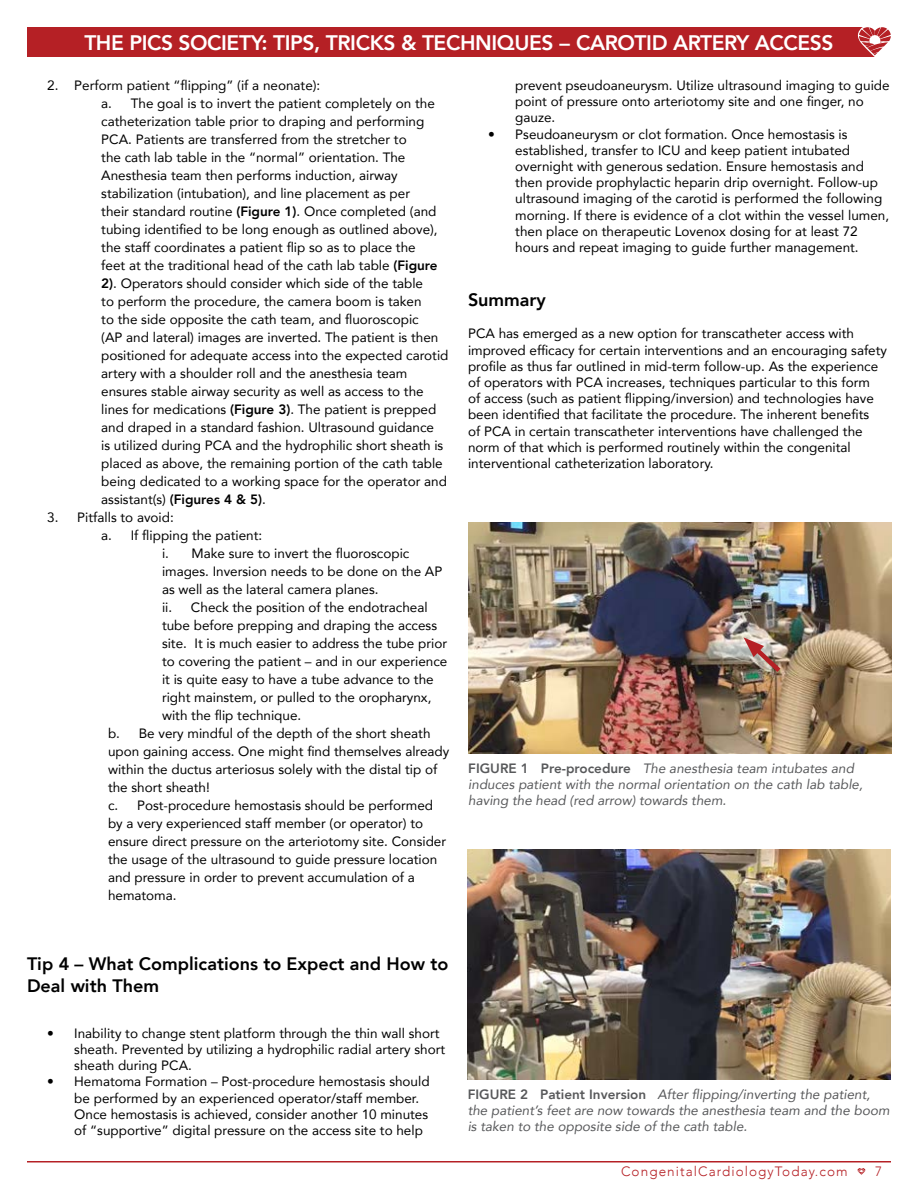
<style>
.page{position:relative;width:918px;height:1188px;background:#fff}
.page>*{position:absolute;margin:0;border:0;box-sizing:border-box;transform-origin:0 0}
.t1{font:800 21px "Avenir";letter-spacing:-.02em;color:#fff}
.t2{font:800 18px/21.6px "Avenir";color:#000}
.t3{font:13.5px/18px "Avenir";color:#000}
.t4{font:italic 13.5px/16.2px "Avenir";color:#58595b}
.t5{font:300 13.5px "Avenir";letter-spacing:.08em;color:#b52025}
.s1{font-weight:800}
.s2{font-weight:800;font-style:normal}
</style>
<div class="page">
<hr style="left:27px;top:1161px;width:864px;height:1px;background:#b52025">
<div style="left:27px;top:27px;width:848px;height:29px;background:#b52025"></div>
<svg style="left:857px;top:27px;width:34px;height:30px"></svg>
<svg style="left:857px;top:1168px;width:9px;height:7px"></svg>
<img style="left:468px;top:849px;width:423px;height:231px">
<img style="left:468px;top:523px;width:423px;height:231px">
<img style="left:744px;top:637px;width:41px;height:40px">
<h1 class="t1" style="left:84px;top:26px;width:751px">THE PICS SOCIETY: TIPS, TRICKS &amp; TECHNIQUES – CAROTID ARTERY ACCESS</h1>
<p class="t3" style="left:101px;top:76px;width:349px;text-indent:-54px">2. Perform patient “flipping” (if a neonate):<br>a. The goal is to invert the patient completely on the catheterization table prior to draping and performing PCA. Patients are transferred from the stretcher to<br>the cath lab table in the “normal” orientation. The Anesthesia team then performs induction, airway stabilization (intubation), and line placement as per<br>their standard routine <span class="s1">(Figure 1)</span>. Once completed (and tubing identified to be long enough as outlined above), the staff coordinates a patient flip so as to place the<br>feet at the traditional head of the cath lab table <span class="s1">(Figure 2)</span>. Operators should consider which side of the table<br>to perform the procedure, the camera boom is taken<br>to the side opposite the cath team, and fluoroscopic<br>(AP and lateral) images are inverted. The patient is then positioned for adequate access into the expected carotid artery with a shoulder roll and the anesthesia team ensures stable airway security as well as access to the lines for medications <span class="s1">(Figure 3)</span>. The patient is prepped and draped in a standard fashion. Ultrasound guidance<br>is utilized during PCA and the hydrophilic short sheath is placed as above, the remaining portion of the cath table being dedicated to a working space for the operator and assistant(s) <span class="s1">(Figures 4 &amp; 5)</span>.</p>
<p class="t3" style="left:47px;top:508px;width:128px">3. Pitfalls to avoid:</p>
<p class="t3" style="left:101px;top:526px;width:163px">a. If flipping the patient:</p>
<p class="t3" style="left:162px;top:544px;width:249px">i. Make sure to invert the fluoroscopic</p>
<p class="t3" style="left:162px;top:562px;width:282px">images. Inversion needs to be done on the AP</p>
<p class="t3" style="left:162px;top:580px;width:218px">as well as the lateral camera planes.</p>
<p class="t3" style="left:162px;top:598px;width:267px">ii. Check the position of the endotracheal</p>
<p class="t3" style="left:162px;top:616px;width:277px">tube before prepping and draping the access</p>
<p class="t3" style="left:162px;top:634px;width:287px">site. It is much easier to address the tube prior</p>
<p class="t3" style="left:162px;top:652px;width:287px">to covering the patient – and in our experience</p>
<p class="t3" style="left:162px;top:670px;width:273px">it is quite easy to have a tube advance to the</p>
<p class="t3" style="left:162px;top:688px;width:271px">right mainstem, or pulled to the oropharynx,</p>
<p class="t3" style="left:162px;top:706px;width:141px">with the flip technique.</p>
<p class="t3" style="left:108px;top:724px;width:324px">b. Be very mindful of the depth of the short sheath</p>
<p class="t3" style="left:108px;top:742px;width:343px">upon gaining access. One might find themselves already</p>
<p class="t3" style="left:108px;top:760px;width:331px">within the ductus arteriosus solely with the distal tip of</p>
<p class="t3" style="left:108px;top:778px;width:103px">the short sheath!</p>
<p class="t3" style="left:108px;top:796px;width:327px">c. Post-procedure hemostasis should be performed</p>
<p class="t3" style="left:108px;top:814px;width:317px">by a very experienced staff member (or operator) to</p>
<p class="t3" style="left:108px;top:832px;width:340px">ensure direct pressure on the arteriotomy site. Consider</p>
<p class="t3" style="left:108px;top:850px;width:331px">the usage of the ultrasound to guide pressure location</p>
<p class="t3" style="left:108px;top:868px;width:308px">and pressure in order to prevent accumulation of a</p>
<p class="t3" style="left:108px;top:886px;width:70px">hematoma.</p>
<p class="t3" style="left:515px;top:77px;width:376px;line-height:16.2px">prevent pseudoaneurysm. Utilize ultrasound imaging to guide point of pressure onto arteriotomy site and one finger, no gauze.</p>
<p class="t3" style="left:515px;top:125px;width:375px;line-height:16.2px;text-indent:-27px">• Pseudoaneurysm or clot formation. Once hemostasis is established, transfer to ICU and keep patient intubated overnight with generous sedation. Ensure hemostasis and then provide prophylactic heparin drip overnight. Follow-up ultrasound imaging of the carotid is performed the following morning. If there is evidence of a clot within the vessel lumen, then place on therapeutic Lovenox dosing for at least 72 hours and repeat imaging to guide further management.</p>
<h2 class="t2" style="left:468px;top:289px;width:79px">Summary</h2>
<p class="t3" style="left:468px;top:325px;width:421px;line-height:16.2px">PCA has emerged as a new option for transcatheter access with improved efficacy for certain interventions and an encouraging safety profile as thus far outlined in mid-term follow-up. As the experience of operators with PCA increases, techniques particular to this form<br>of access (such as patient flipping/inversion) and technologies have been identified that facilitate the procedure. The inherent benefits<br>of PCA in certain transcatheter interventions have challenged the norm of that which is performed routinely within the congenital interventional catheterization laboratory.</p>
<p class="t4" style="left:468px;top:760px;width:396px"><span class="s2">FIGURE 1 Pre-procedure</span> The anesthesia team intubates and induces patient with the normal orientation on the cath lab table, having the head (red arrow) towards them.</p>
<h2 class="t2" style="left:27px;top:953px;width:423px">Tip 4 – What Complications to Expect and How to<br>Deal with Them</h2>
<p class="t3" style="left:74px;top:1025px;width:372px;line-height:16.2px;text-indent:-27px">• Inability to change stent platform through the thin wall short sheath. Prevented by utilizing a hydrophilic radial artery short sheath during PCA.</p>
<p class="t3" style="left:74px;top:1073px;width:357px;line-height:16.2px;text-indent:-27px">• Hematoma Formation – Post-procedure hemostasis should be performed by an experienced operator/staff member.<br>Once hemostasis is achieved, consider another 10 minutes of “supportive” digital pressure on the access site to help</p>
<p class="t4" style="left:468px;top:1086px;width:423px"><span class="s2">FIGURE 2 Patient Inversion</span> After flipping/inverting the patient, the patient’s feet are now towards the anesthesia team and the boom is taken to the opposite side of the cath table.</p>
<p class="t5" style="left:621px;top:1163px;width:228px">CongenitalCardiologyToday.com</p>
<p class="t5" style="left:875px;top:1164px;width:9px">7</p>
</div>
